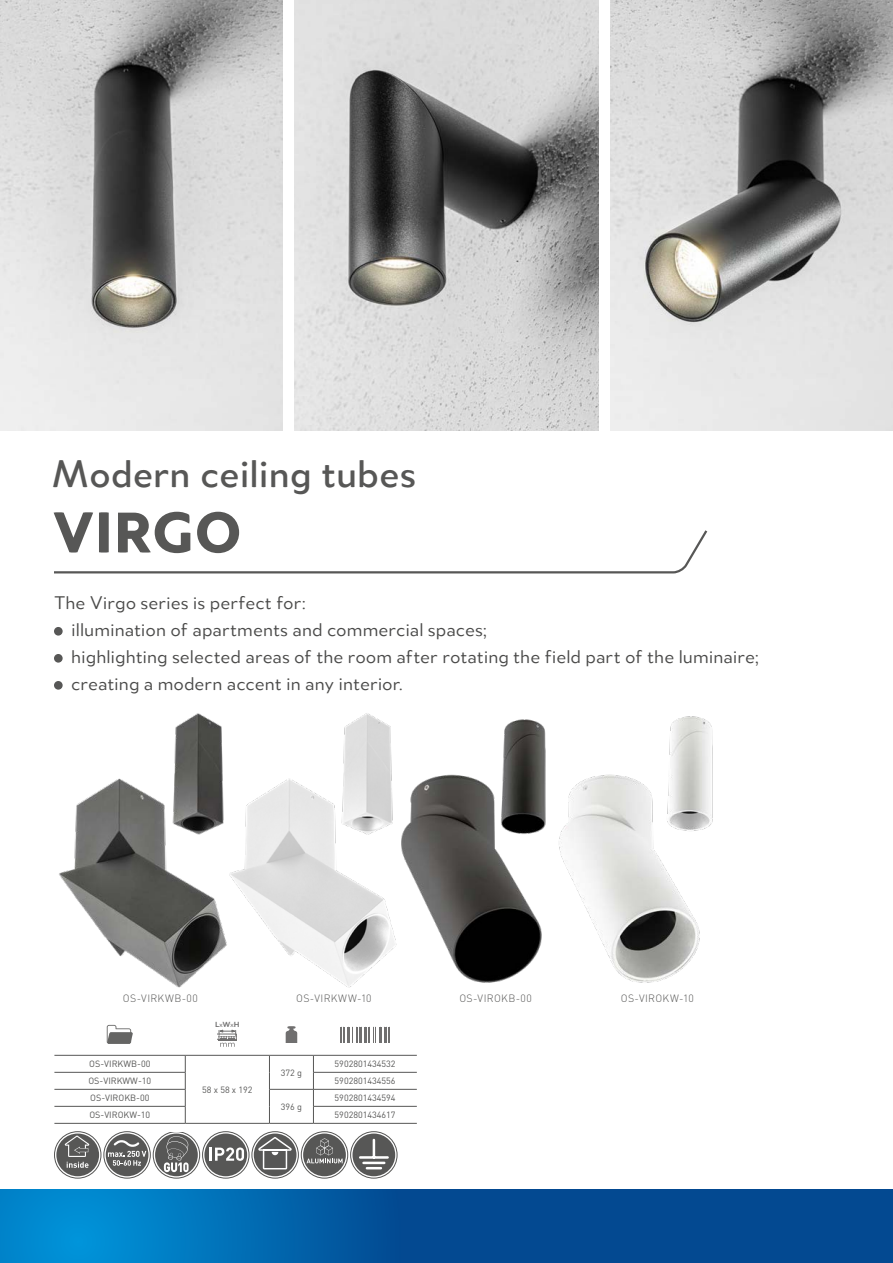
<style>
.page{position:relative;width:893px;height:1263px;background:#fff}
.page>*{position:absolute;margin:0;border:0;box-sizing:border-box;transform-origin:0 0}
.t1{font:900 60.9px "Merel";letter-spacing:-.005em;color:#575756}
.t2{font:500 41.1px "Merel";letter-spacing:-.005em;color:#575756}
.t3{font:19.65px/27px "Merel";color:#4a4a49}
.t4{font:300 10.5px "DIN Pro";letter-spacing:.035em;color:#575756}
.t5{font:9px "DIN Pro";color:#575756}
.t6{font:700 7.95px "Merel";color:#706f6f}
.s1{font-weight:400}
</style>
<div class="page">
<div style="left:0;top:1189px;width:893px;height:74px;background:#034991"></div>
<svg style="left:0;top:1189px;width:357px;height:74px;background:#0078be"></svg>
<img style="left:0;top:0;width:282px;height:431px">
<img style="left:295px;top:0;width:303px;height:431px">
<img style="left:611px;top:0;width:282px;height:431px">
<svg style="left:54px;top:530px;width:654px;height:44px"></svg>
<hr style="left:54px;top:1055px;width:131px;height:1px;background:#575756">
<hr style="left:185px;top:1055px;width:84px;height:1px;background:#575756">
<hr style="left:269px;top:1055px;width:44px;height:1px;background:#575756">
<hr style="left:313px;top:1055px;width:104px;height:1px;background:#575756">
<hr style="left:54px;top:1072px;width:131px;height:1px;background:#575756">
<hr style="left:185px;top:1123px;width:84px;height:1px;background:#575756">
<hr style="left:313px;top:1072px;width:104px;height:1px;background:#575756">
<hr style="left:54px;top:1089px;width:131px;height:1px;background:#575756">
<hr style="left:54px;top:1106px;width:131px;height:1px;background:#575756">
<hr style="left:54px;top:1123px;width:131px;height:1px;background:#575756">
<svg style="left:185px;top:1055px;width:1px;height:68px"></svg>
<hr style="left:269px;top:1089px;width:44px;height:1px;background:#575756">
<hr style="left:313px;top:1089px;width:104px;height:1px;background:#575756">
<svg style="left:269px;top:1055px;width:1px;height:68px"></svg>
<hr style="left:313px;top:1106px;width:104px;height:1px;background:#575756">
<svg style="left:313px;top:1055px;width:1px;height:68px"></svg>
<hr style="left:269px;top:1123px;width:44px;height:1px;background:#575756">
<hr style="left:313px;top:1123px;width:104px;height:1px;background:#575756">
<svg style="left:107px;top:1025px;width:26px;height:19px"></svg>
<svg style="left:218px;top:1029px;width:19px;height:18px"></svg>
<svg style="left:286px;top:1026px;width:11px;height:17px"></svg>
<svg style="left:340px;top:1027px;width:50px;height:15px"></svg>
<svg style="left:251px;top:1131px;width:48px;height:48px"></svg>
<div style="left:252px;top:1132px;width:46px;height:45px;border:1px solid #fff;border-radius:50%"></div>
<svg style="left:258px;top:1137px;width:34px;height:32px"></svg>
<svg style="left:350px;top:1131px;width:48px;height:48px;background:#6d6d6c"></svg>
<div style="left:351px;top:1132px;width:46px;height:45px;border:1px solid #fff;border-radius:50%"></div>
<hr style="left:360px;top:1156px;width:28px;height:3px;background:#fff">
<hr style="left:364px;top:1162px;width:20px;height:2px;background:#fff">
<svg style="left:373px;top:1140px;width:2px;height:16px"></svg>
<svg style="left:367px;top:1167px;width:14px;height:2px"></svg>
<svg style="left:301px;top:1131px;width:47px;height:47px"></svg>
<div style="left:302px;top:1132px;width:45px;height:45px;border:1px solid #fff;border-radius:50%"></div>
<svg style="left:306px;top:1138px;width:37px;height:25px"></svg>
<svg style="left:153px;top:1132px;width:47px;height:47px"></svg>
<div style="left:154px;top:1132px;width:45px;height:45px;border:1px solid #fff;border-radius:50%"></div>
<svg style="left:164px;top:1136px;width:25px;height:36px"></svg>
<svg style="left:202px;top:1131px;width:48px;height:48px"></svg>
<div style="left:203px;top:1132px;width:45px;height:45px;border:1px solid #fff;border-radius:50%"></div>
<hr style="left:209px;top:1147px;width:3px;height:14px;background:#fff">
<svg style="left:215px;top:1147px;width:29px;height:14px"></svg>
<svg style="left:54px;top:1131px;width:47px;height:48px"></svg>
<div style="left:55px;top:1132px;width:45px;height:45px;border:1px solid #fff;border-radius:50%"></div>
<svg style="left:65px;top:1135px;width:24px;height:33px"></svg>
<svg style="left:103px;top:1131px;width:48px;height:48px"></svg>
<div style="left:104px;top:1132px;width:46px;height:45px;border:1px solid #fff;border-radius:50%"></div>
<svg style="left:108px;top:1139px;width:38px;height:27px"></svg>
<img style="left:174px;top:713px;width:49px;height:54px">
<img style="left:343px;top:713px;width:48px;height:54px">
<img style="left:503px;top:719px;width:43px;height:31px">
<img style="left:669px;top:716px;width:44px;height:34px">
<img style="left:385px;top:750px;width:161px;height:233px">
<img style="left:559px;top:750px;width:154px;height:233px">
<img style="left:59px;top:767px;width:157px;height:221px">
<img style="left:216px;top:767px;width:191px;height:221px">
<div style="left:54px;top:627px;width:9px;height:9px;background:#575756;border-radius:50%"></div>
<div style="left:54px;top:654px;width:9px;height:9px;background:#575756;border-radius:50%"></div>
<div style="left:54px;top:681px;width:9px;height:9px;background:#575756;border-radius:50%"></div>
<h2 class="t2" style="left:52px;top:442px;width:366px">Modern ceiling tubes</h2>
<h1 class="t1" style="left:52px;top:481px;width:192px">VIRGO</h1>
<p class="t3" style="left:71px;top:587px;width:689px;text-indent:-17px">The Virgo series is perfect for:<br>illumination of apartments and commercial spaces;<br>highlighting selected areas of the room after rotating the field part of the luminaire; creating a modern accent in any interior.</p>
<p class="t4" style="left:123px;top:990px;width:76px">OS-VIRKWB-00</p>
<p class="t4" style="left:296px;top:990px;width:77px">OS-VIRKWW-10</p>
<p class="t4" style="left:459px;top:990px;width:74px">OS-VIROKB-00</p>
<p class="t4" style="left:621px;top:990px;width:74px">OS-VIROKW-10</p>
<p class="t6" style="left:215px;top:1018px;width:26px">L<span class="s1">x</span>W<span class="s1">x</span>H</p>
<p class="t5" style="left:335px;top:1058px;width:63px">5902801434532</p>
<p class="t5" style="left:89px;top:1058px;width:63px">OS-VIRKWB-00</p>
<p class="t5" style="left:281px;top:1066px;width:23px">372 g</p>
<p class="t5" style="left:88px;top:1075px;width:64px">OS-VIRKWW-10</p>
<p class="t5" style="left:335px;top:1075px;width:63px">5902801434556</p>
<p class="t5" style="left:90px;top:1092px;width:61px">OS-VIROKB-00</p>
<p class="t5" style="left:281px;top:1100px;width:23px">396 g</p>
<p class="t5" style="left:202px;top:1083px;width:52px">58 x 58 x 192</p>
<p class="t5" style="left:335px;top:1092px;width:63px">5902801434594</p>
<p class="t5" style="left:89px;top:1109px;width:62px">OS-VIROKW-10</p>
<p class="t5" style="left:335px;top:1109px;width:63px">5902801434617</p>
</div>
